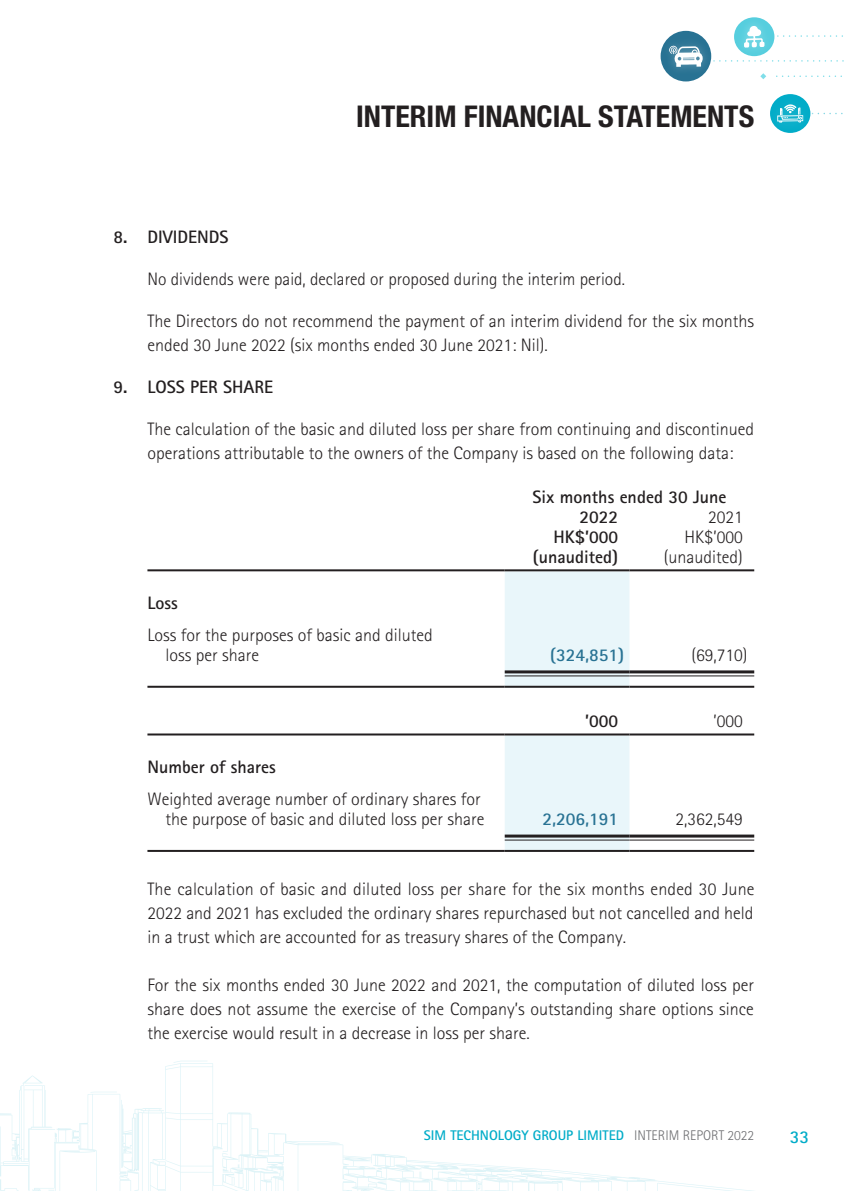
<style>
.page{position:relative;width:845px;height:1191px;background:#fff}
.page>*{position:absolute;margin:0;border:0;box-sizing:border-box;transform-origin:0 0}
.t1{font:700 condensed 30px "Helvetica Neue LT Std";color:#231f20}
.t2{font:300 18px/24px "Rotis Sans Serif Std";color:#231f20}
.t3{font:700 18px/20px "Rotis Sans Serif Std";color:#231f20}
.t4{font:700 18px "Rotis Sans Serif Std";color:#287293}
.t5{font:700 18px "Rotis Sans Serif Std";color:#00acc8}
.t6{font:700 14px "Rotis Sans Serif Std";color:#00acc8}
.s1{font-weight:300;color:#6c6d70}
</style>
<div class="page">
<svg style="left:0;top:1061px;width:753px;height:130px"></svg>
<div style="left:665px;top:36px;width:47px;height:41px;background:#fff;opacity:.3"></div>
<div style="left:659px;top:36px;width:28px;height:27px;background:#fff;opacity:.3"></div>
<div style="left:661px;top:38px;width:24px;height:23px;background:#fff;opacity:.3"></div>
<div style="left:663px;top:41px;width:21px;height:22px;background:#297393"></div>
<div style="left:735px;top:17px;width:38px;height:39px;background:#fff;opacity:.3"></div>
<svg style="left:669px;top:25px;width:175px;height:54px"></svg>
<div style="left:764px;top:102px;width:52px;height:33px;background:#fff;opacity:.3"></div>
<div style="left:767px;top:97px;width:28px;height:30px;background:#fff;opacity:.3"></div>
<div style="left:774px;top:94px;width:32px;height:28px;background:#fff;opacity:.3"></div>
<div style="left:785px;top:96px;width:28px;height:30px;background:#fff;opacity:.3"></div>
<div style="left:776px;top:96px;width:28px;height:27px;background:#fff;opacity:.3"></div>
<div style="left:778px;top:99px;width:25px;height:26px;background:#04acc8"></div>
<div style="left:787px;top:105px;width:26px;height:26px;background:#fff;opacity:.3"></div>
<div style="left:775px;top:108px;width:17px;height:18px;background:#08aec9"></div>
<div style="left:779px;top:110px;width:16px;height:15px;background:#0aafca"></div>
<div style="left:777px;top:109px;width:17px;height:17px;background:#0bafca"></div>
<svg style="left:777px;top:104px;width:66px;height:19px"></svg>
<div style="left:505px;top:571px;width:124px;height:115px;background:#e9f6fa"></div>
<hr style="left:147px;top:569px;width:358px;height:2px;background:#231f20">
<hr style="left:505px;top:569px;width:124px;height:2px;background:#231f20">
<hr style="left:629px;top:569px;width:125px;height:2px;background:#231f20">
<hr style="left:505px;top:670px;width:124px;height:3px;background:#231f20">
<hr style="left:505px;top:675px;width:124px;height:1px;background:#231f20">
<hr style="left:629px;top:670px;width:125px;height:3px;background:#231f20">
<hr style="left:629px;top:675px;width:125px;height:1px;background:#231f20">
<hr style="left:147px;top:686px;width:358px;height:2px;background:#231f20">
<hr style="left:505px;top:686px;width:124px;height:2px;background:#231f20">
<hr style="left:629px;top:686px;width:125px;height:2px;background:#231f20">
<div style="left:505px;top:735px;width:124px;height:115px;background:#e9f6fa"></div>
<hr style="left:147px;top:733px;width:358px;height:2px;background:#231f20">
<hr style="left:505px;top:733px;width:124px;height:2px;background:#231f20">
<hr style="left:629px;top:733px;width:125px;height:2px;background:#231f20">
<hr style="left:505px;top:834px;width:124px;height:3px;background:#231f20">
<hr style="left:505px;top:839px;width:124px;height:1px;background:#231f20">
<hr style="left:629px;top:834px;width:125px;height:3px;background:#231f20">
<hr style="left:629px;top:839px;width:125px;height:1px;background:#231f20">
<hr style="left:147px;top:850px;width:358px;height:2px;background:#231f20">
<hr style="left:505px;top:850px;width:124px;height:2px;background:#231f20">
<hr style="left:629px;top:850px;width:125px;height:2px;background:#231f20">
<h1 class="t1" style="left:356px;top:98px;width:399px">INTERIM FINANCIAL STATEMENTS</h1>
<p class="t3" style="left:113px;top:226px;width:117px">8. DIVIDENDS</p>
<p class="t2" style="left:147px;top:267px;width:479px">No dividends were paid, declared or proposed during the interim period.</p>
<p class="t2" style="left:147px;top:309px;width:608px">The Directors do not recommend the payment of an interim dividend for the six months ended 30 June 2022 (six months ended 30 June 2021: Nil).</p>
<p class="t3" style="left:113px;top:376px;width:161px">9. LOSS PER SHARE</p>
<p class="t2" style="left:147px;top:417px;width:608px">The calculation of the basic and diluted loss per share from continuing and discontinued operations attributable to the owners of the Company is based on the following data:</p>
<p class="t3" style="left:579px;top:486px;width:148px;text-indent:-47px">Six months ended 30 June<br>2022</p>
<p class="t2" style="left:708px;top:505px;width:36px">2021</p>
<p class="t3" style="left:147px;top:592px;width:32px">Loss</p>
<p class="t2" style="left:166px;top:625px;width:269px;line-height:20px;text-indent:-18px">Loss for the purposes of basic and diluted loss per share</p>
<p class="t3" style="left:147px;top:757px;width:130px">Number of shares</p>
<p class="t2" style="left:147px;top:789px;width:339px;line-height:20px;text-align:right">Weighted average number of ordinary shares for the purpose of basic and diluted loss per share</p>
<p class="t3" style="left:553px;top:526px;width:66px">HK$’000</p>
<p class="t2" style="left:684px;top:525px;width:60px">HK$’000</p>
<p class="t3" style="left:533px;top:546px;width:87px">(unaudited)</p>
<p class="t2" style="left:664px;top:545px;width:80px">(unaudited)</p>
<p class="t4" style="left:550px;top:643px;width:75px">(324,851)</p>
<p class="t2" style="left:691px;top:643px;width:57px">(69,710)</p>
<p class="t3" style="left:585px;top:711px;width:34px">’000</p>
<p class="t2" style="left:713px;top:709px;width:31px">’000</p>
<p class="t4" style="left:542px;top:807px;width:77px">2,206,191</p>
<p class="t2" style="left:675px;top:807px;width:69px">2,362,549</p>
<p class="t2" style="left:147px;top:877px;width:608px;text-align:justify">The calculation of basic and diluted loss per share for the six months ended 30 June 2022 and 2021 has excluded the ordinary shares repurchased but not cancelled and held in a trust which are accounted for as treasury shares of the Company.</p>
<p class="t2" style="left:147px;top:973px;width:608px;text-align:justify">For the six months ended 30 June 2022 and 2021, the computation of diluted loss per share does not assume the exercise of the Company’s outstanding share options since the exercise would result in a decrease in loss per share.</p>
<p class="t6" style="left:424px;top:1126px;width:332px">SIM TECHNOLOGY GROUP LIMITED <span class="s1">INTERIM REPORT 2022</span></p>
<p class="t5" style="left:790px;top:1125px;width:21px">33</p>
</div>
